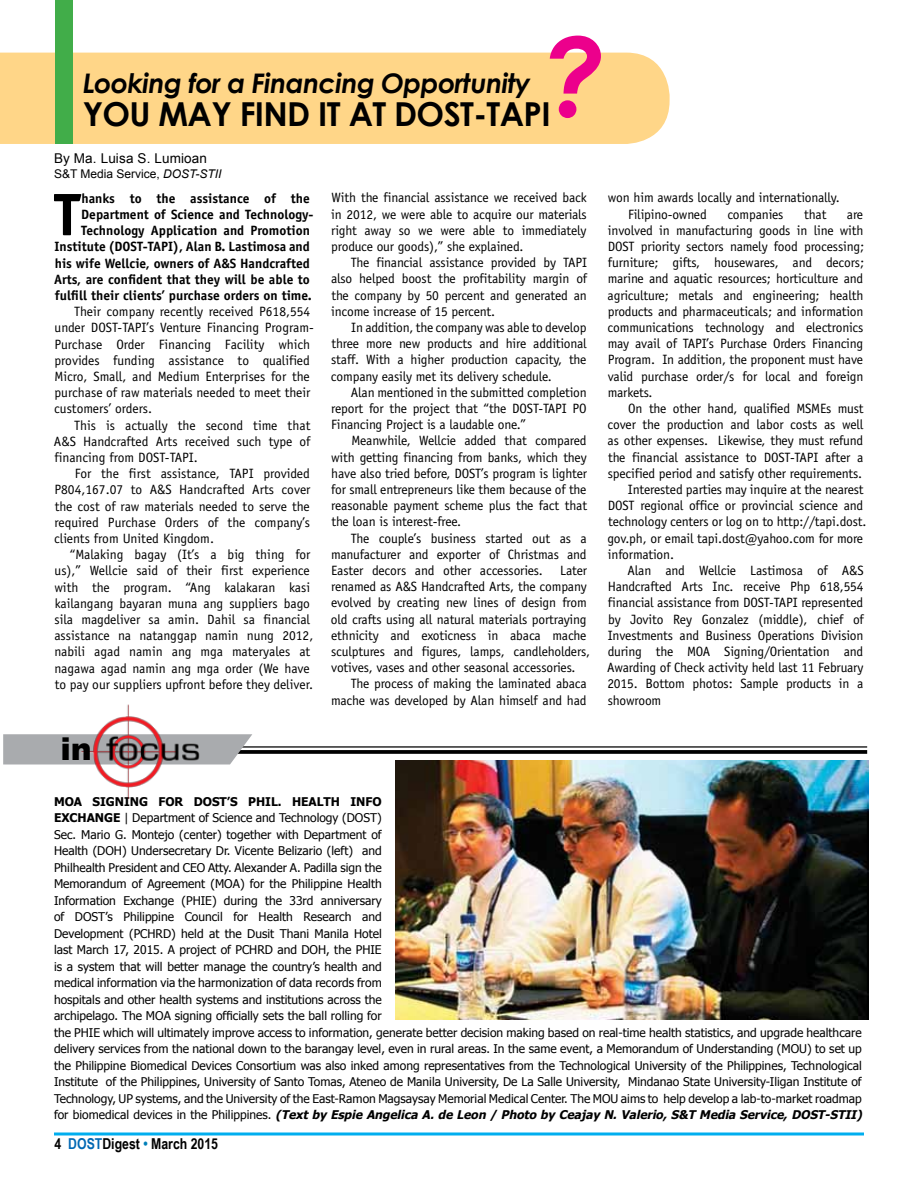
<style>
.page{position:relative;width:918px;height:1188px;background:#fff}
.page>*{position:absolute;margin:0;border:0;box-sizing:border-box;transform-origin:0 0}
.t1{font:italic 700 108px "Century Gothic";color:#ec008c}
.t2{font:700 60.15px "Officina Sans";color:#000}
.t3{font:700 33px "Century Gothic";letter-spacing:-.02em;color:#000}
.t4{font:900 31.5px "Arial";color:#000}
.t5{font:italic 700 27px "Century Gothic";letter-spacing:-.02em;color:#000}
.t6{font:700 15px "Arial Narrow";color:#000}
.t7{font:13.5px/16.2px "Officina Sans";letter-spacing:-.01em;color:#000;text-align:justify}
.t8{font:700 13.5px/16.2px "Officina Sans";color:#000;text-align:right}
.t9{font:13.5px "Arial";letter-spacing:.01em;color:#000}
.t10{font:12px/16.5px "Tahoma";color:#000}
.t11{font:12px "Arial";color:#000}
.s1{font-style:italic}
.s2{font-weight:700}
.s3{font-weight:700;font-style:italic}
.s4{color:#0068b4}
.s5{color:#007fb8}
</style>
<div class="page">
<svg style="left:54px;top:1132px;width:810px;height:4px"></svg>
<img style="left:395px;top:760px;width:474px;height:260px">
<div style="left:0;top:53px;width:670px;height:91px;background:#ffd688"></div>
<div style="left:55px;top:0;width:18px;height:144px;background:#41ad49"></div>
<hr style="left:204px;top:746px;width:663px;height:2px;background:#000">
<svg style="left:252px;top:750px;width:615px;height:4px"></svg>
<svg style="left:3px;top:734px;width:249px;height:31px"></svg>
<img style="left:80px;top:704px;width:122px;height:96px">
<h1 class="t1" style="left:545px;top:-5px;width:62px">?</h1>
<h3 class="t5" style="left:83px;top:63px;width:450px">Looking for a Financing Opportunity</h3>
<h3 class="t3" style="left:83px;top:89px;width:469px">YOU MAY FIND IT AT DOST-TAPI</h3>
<p class="t9" style="left:54px;top:150px;width:155px">By Ma. Luisa S. Lumioan</p>
<p class="t11" style="left:54px;top:166px;width:169px">S&amp;T Media Service, <span class="s1">DOST-STII</span></p>
<p class="t8" style="left:54px;top:190px;width:261px">hanks to the assistance of the Department of Science and Technology-Technology Application and Promotion Institute (DOST-TAPI), Alan B. Lastimosa and his wife Wellcie, owners of A&amp;S Handcrafted Arts, are confident that they will be able to fulfill their clients’ purchase orders on time.</p>
<p class="t7" style="left:54px;top:304px;width:261px;text-align:left;text-indent:20px">Their company recently received P618,554 under DOST-TAPI’s Venture Financing Program-Purchase Order Financing Facility which provides funding assistance to qualified Micro, Small, and Medium Enterprises for the purchase of raw materials needed to meet their customers’ orders.</p>
<p class="t7" style="left:54px;top:417px;width:258px;text-indent:20px">This is actually the second time that A&amp;S Handcrafted Arts received such type of financing from DOST-TAPI.</p>
<p class="t7" style="left:54px;top:466px;width:258px;text-indent:21px">For the first assistance, TAPI provided P804,167.07 to A&amp;S Handcrafted Arts cover the cost of raw materials needed to serve the required Purchase Orders of the company’s clients from United Kingdom.</p>
<p class="t7" style="left:54px;top:547px;width:261px;text-align:left;text-indent:16px">“Malaking bagay (It’s a big thing for us),” Wellcie said of their first experience with the program. “Ang kalakaran kasi kailangang bayaran muna ang suppliers bago sila magdeliver sa amin. Dahil sa financial assistance na natanggap namin nung 2012, nabili agad namin ang mga materyales at nagawa agad namin ang mga order (We have to pay our suppliers upfront before they deliver.</p>
<h2 class="t2" style="left:54px;top:177px;width:28px">T</h2>
<h3 class="t4" style="left:60px;top:726px;width:33px">in</h3>
<p class="t7" style="left:331px;top:190px;width:257px">With the financial assistance we received back in 2012, we were able to acquire our materials right away so we were able to immediately produce our goods),” she explained.</p>
<p class="t7" style="left:331px;top:255px;width:258px;text-indent:20px">The financial assistance provided by TAPI also helped boost the profitability margin of the company by 50 percent and generated an income increase of 15 percent.</p>
<p class="t7" style="left:331px;top:319px;width:257px;text-indent:20px">In addition, the company was able to develop three more new products and hire additional staff. With a higher production capacity, the company easily met its delivery schedule.</p>
<p class="t7" style="left:331px;top:384px;width:257px;text-indent:20px">Alan mentioned in the submitted completion report for the project that “the DOST-TAPI PO Financing Project is a laudable one.”</p>
<p class="t7" style="left:331px;top:433px;width:258px;text-indent:20px">Meanwhile, Wellcie added that compared with getting financing from banks, which they have also tried before, DOST’s program is lighter for small entrepreneurs like them because of the reasonable payment scheme plus the fact that the loan is interest-free.</p>
<p class="t7" style="left:331px;top:530px;width:257px;text-indent:20px">The couple’s business started out as a manufacturer and exporter of Christmas and Easter decors and other accessories.</p>
<p class="t7" style="left:331px;top:562px;width:261px;text-align:left;text-indent:229px">Later renamed as A&amp;S Handcrafted Arts, the company evolved by creating new lines of design from old crafts using all natural materials portraying ethnicity and exoticness in abaca mache sculptures and figures, lamps, candleholders, votives, vases and other seasonal accessories.</p>
<p class="t7" style="left:331px;top:676px;width:257px;text-align:right">The process of making the laminated abaca mache was developed by Alan himself and had</p>
<p class="t7" style="left:628px;top:190px;width:213px;text-indent:-20px">won him awards locally and internationally.<br>Filipino-owned</p>
<p class="t7" style="left:727px;top:206px;width:58px">companies</p>
<p class="t7" style="left:804px;top:206px;width:24px">that</p>
<p class="t7" style="left:608px;top:206px;width:258px;text-indent:239px">are involved in manufacturing goods in line with DOST priority sectors namely food processing; furniture; gifts, housewares, and decors; marine and aquatic resources; horticulture and agriculture; metals and engineering; health products and pharmaceuticals; and information communications technology and electronics may avail of TAPI’s Purchase Orders Financing Program. In addition, the proponent must have valid purchase order/s for local and foreign markets.</p>
<p class="t7" style="left:628px;top:400px;width:237px">On the other hand, qualified MSMEs must</p>
<p class="t7" style="left:608px;top:417px;width:257px">cover the production and labor costs as well</p>
<p class="t7" style="left:608px;top:433px;width:257px">as other expenses. Likewise, they must refund</p>
<p class="t7" style="left:608px;top:449px;width:257px">the financial assistance to DOST-TAPI after a</p>
<p class="t7" style="left:608px;top:465px;width:256px">specified period and satisfy other requirements.</p>
<p class="t7" style="left:628px;top:481px;width:237px">Interested parties may inquire at the nearest</p>
<p class="t7" style="left:608px;top:498px;width:257px">DOST regional office or provincial science and</p>
<p class="t7" style="left:608px;top:514px;width:260px">technology centers or log on to http://tapi.dost.</p>
<p class="t7" style="left:608px;top:530px;width:257px">gov.ph, or email tapi.dost@yahoo.com for more</p>
<p class="t7" style="left:608px;top:546px;width:68px">information.</p>
<p class="t7" style="left:628px;top:562px;width:238px">Alan and Wellcie Lastimosa of A&amp;S</p>
<p class="t7" style="left:608px;top:579px;width:257px">Handcrafted Arts Inc. receive Php 618,554</p>
<p class="t7" style="left:608px;top:595px;width:257px">financial assistance from DOST-TAPI represented</p>
<p class="t7" style="left:608px;top:611px;width:257px">by Jovito Rey Gonzalez (middle), chief of</p>
<p class="t7" style="left:608px;top:627px;width:257px">Investments and Business Operations Division</p>
<p class="t7" style="left:608px;top:643px;width:257px">during the MOA Signing/Orientation and</p>
<p class="t7" style="left:607px;top:660px;width:258px">Awarding of Check activity held last 11 February</p>
<p class="t7" style="left:607px;top:676px;width:258px">2015. Bottom photos: Sample products in a</p>
<p class="t7" style="left:608px;top:692px;width:55px">showroom</p>
<p class="t10" style="left:54px;top:793px;width:813px"><span class="s2">MOA SIGNING FOR DOST’S PHIL. HEALTH INFO<br>EXCHANGE</span> | Department of Science and Technology (DOST)<br>Sec. Mario G. Montejo (center) together with Department of<br>Health (DOH) Undersecretary Dr. Vicente Belizario (left) and<br>Philhealth President and CEO Atty. Alexander A. Padilla sign the<br>Memorandum of Agreement (MOA) for the Philippine Health<br>Information Exchange (PHIE) during the 33rd anniversary<br>of DOST’s Philippine Council for Health Research and<br>Development (PCHRD) held at the Dusit Thani Manila Hotel<br>last March 17, 2015. A project of PCHRD and DOH, the PHIE<br>is a system that will better manage the country’s health and<br>medical information via the harmonization of data records from<br>hospitals and other health systems and institutions across the<br>archipelago. The MOA signing officially sets the ball rolling for<br>the PHIE which will ultimately improve access to information, generate better decision making based on real-time health statistics, and upgrade healthcare delivery services from the national down to the barangay level, even in rural areas. In the same event, a Memorandum of Understanding (MOU) to set up the Philippine Biomedical Devices Consortium was also inked among representatives from the Technological University of the Philippines, Technological Institute of the Philippines, University of Santo Tomas, Ateneo de Manila University, De La Salle University, Mindanao State University-Iligan Institute of Technology, UP systems, and the University of the East-Ramon Magsaysay Memorial Medical Center. The MOU aims to help develop a lab-to-market roadmap f o r b i o m e d i c a l d e v i c e s i n t h e P h i l i p p i n e s . <span class="s3">(Text by Espie Angelica A. de Leon / Photo by Ceajay N. Valerio, S&amp;T Media Service, DOST-STII)</span></p>
<p class="t6" style="left:55px;top:1133px;width:165px">4 <span class="s4">DOST</span>Digest <span class="s5">•</span> March 2015</p>
</div>
